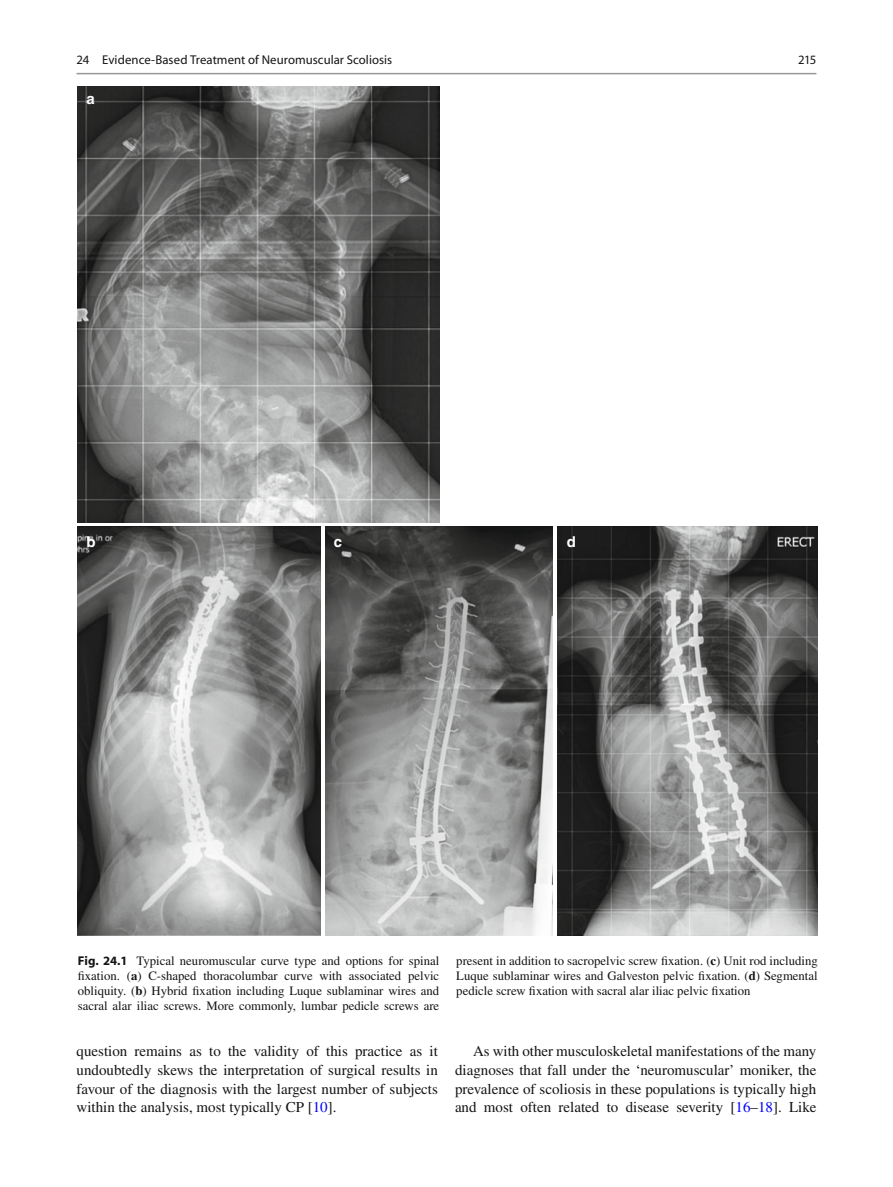
<style>
.page{position:relative;width:893px;height:1187px;background:#fff}
.page>*{position:absolute;margin:0;border:0;box-sizing:border-box;transform-origin:0 0}
.t1{font:15px/18.8px "Ssrhyx Times";color:#131413;text-align:justify}
.t2{font:700 15px "Kfptnd Helvetica";color:#fff}
.t3{font:12.75px/15px "Ssrhyx Times";color:#131413;text-align:justify}
.t4{font:12.75px "Ldkcmf Myriad";letter-spacing:.005em;color:#131413}
.s1{font-family:"Cfjxqf Myriad";font-weight:700}
.s2{font-family:"Wvgfgt Times";font-weight:700}
.s3{color:#0000fa}
</style>
<div class="page">
<img style="left:78px;top:86px;width:361px;height:436px">
<img style="left:78px;top:526px;width:243px;height:409px">
<img style="left:325px;top:526px;width:228px;height:409px">
<img style="left:557px;top:526px;width:261px;height:409px">
<hr style="left:77px;top:73px;width:739px;height:1px;background:#989898">
<p class="t4" style="left:77px;top:55px;width:317px">24 Evidence-Based Treatment of Neuromuscular Scoliosis</p>
<p class="t2" style="left:86px;top:90px;width:10px">a</p>
<p class="t2" style="left:86px;top:533px;width:11px">b</p>
<p class="t2" style="left:334px;top:533px;width:10px">c</p>
<p class="t2" style="left:567px;top:533px;width:11px">d</p>
<p class="t4" style="left:798px;top:55px;width:20px">215</p>
<p class="t3" style="left:78px;top:953px;width:363px"><span class="s1">Fig. 24.1</span> Typical neuromuscular curve type and options for spinal fixation. ( <span class="s2">a</span> ) C-shaped thoracolumbar curve with associated pelvic obliquity. ( <span class="s2">b</span> ) Hybrid fixation including Luque sublaminar wires and sacral alar iliac screws. More commonly, lumbar pedicle screws are</p>
<p class="t3" style="left:456px;top:953px;width:363px">present in addition to sacropelvic screw fixation. ( <span class="s2">c</span> ) Unit rod including Luque sublaminar wires and Galveston pelvic fixation. ( <span class="s2">d</span> ) Segmental pedicle screw fixation with sacral alar iliac pelvic fixation</p>
<p class="t1" style="left:77px;top:1043px;width:363px">question remains as to the validity of this practice as it undoubtedly skews the interpretation of surgical results in favour of the diagnosis with the largest number of subjects within the analysis, most typically CP [ <span class="s3">10</span> ].</p>
<p class="t1" style="left:455px;top:1043px;width:363px;text-indent:18px">As with other musculoskeletal manifestations of the many diagnoses that fall under the ‘neuromuscular’ moniker, the prevalence of scoliosis in these populations is typically high and most often related to disease severity [ <span class="s3">16</span> – <span class="s3">18</span> ]. Like</p>
</div>
